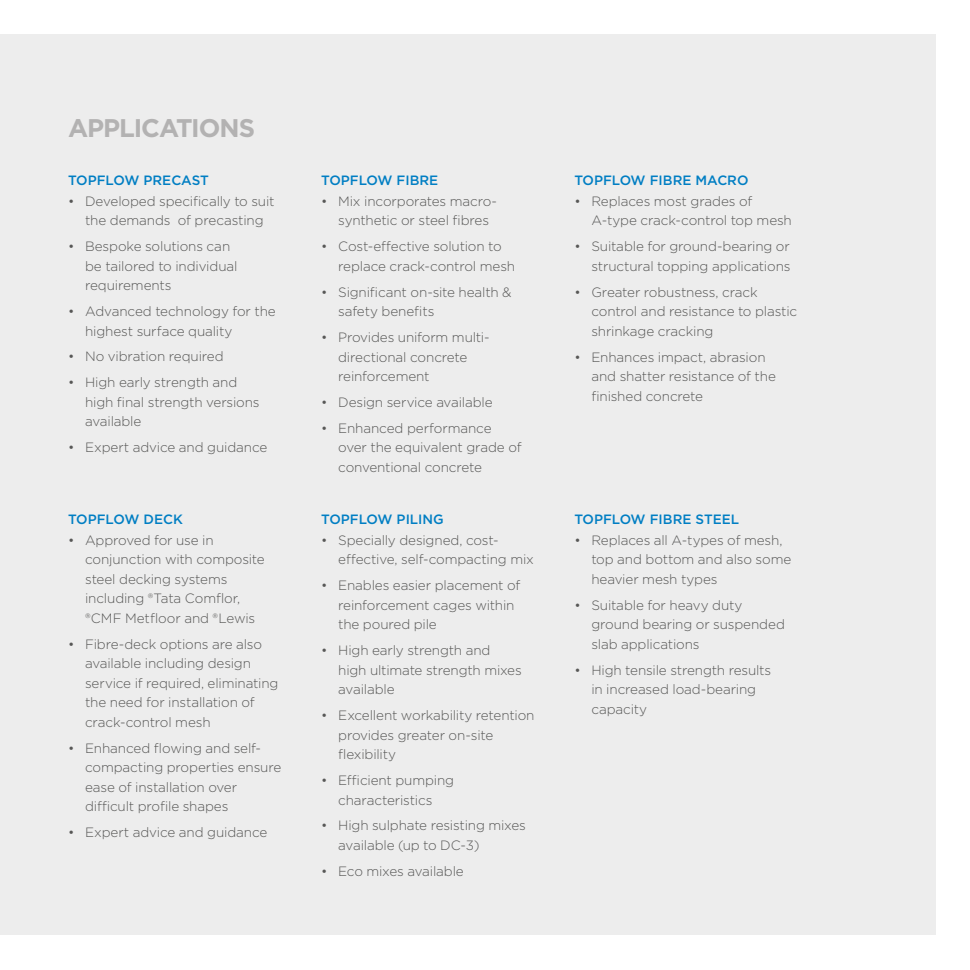
<style>
.page{position:relative;width:970px;height:970px;background:#fff}
.page>*{position:absolute;margin:0;border:0;box-sizing:border-box;transform-origin:0 0}
.t1{font:700 25.5px "Gotham";letter-spacing:-.04em;color:#b3b2b2}
.t2{font:300 13.5px/19.5px "Gotham";letter-spacing:-.01em;color:#575756}
.t3{font:500 13.5px "Gotham";color:#007ec3}
</style>
<div class="page">
<div style="left:0;top:35px;width:935px;height:900px;background:#ededed"></div>
<h1 class="t1" style="left:68px;top:111px;width:188px">APPLICATIONS</h1>
<p class="t3" style="left:68px;top:172px;width:142px">TOPFLOW PRECAST</p>
<p class="t2" style="left:68px;top:191px;width:208px;text-align:center">• Developed specifically to suit the demands of precasting</p>
<p class="t2" style="left:85px;top:236px;width:154px;text-indent:-17px">• Bespoke solutions can be tailored to individual requirements</p>
<p class="t2" style="left:85px;top:301px;width:192px;text-indent:-17px">• Advanced technology for the highest surface quality</p>
<p class="t2" style="left:68px;top:346px;width:157px">• No vibration required</p>
<p class="t2" style="left:85px;top:372px;width:176px;text-indent:-17px">• High early strength and high final strength versions available</p>
<p class="t2" style="left:68px;top:437px;width:201px">• Expert advice and guidance</p>
<p class="t3" style="left:68px;top:510px;width:116px">TOPFLOW DECK</p>
<p class="t2" style="left:85px;top:530px;width:181px;text-indent:-17px">• Approved for use in conjunction with composite steel decking systems including ®Tata Comflor, ®CMF Metfloor and ®Lewis</p>
<p class="t2" style="left:85px;top:634px;width:195px;text-indent:-17px">• Fibre-deck options are also available including design service if required, eliminating the need for installation of crack-control mesh</p>
<p class="t2" style="left:85px;top:737px;width:198px;text-indent:-17px">• Enhanced flowing and self&shy;compacting properties ensure ease of installation over difficult profile shapes</p>
<p class="t2" style="left:68px;top:822px;width:201px">• Expert advice and guidance</p>
<p class="t3" style="left:321px;top:172px;width:119px">TOPFLOW FIBRE</p>
<p class="t2" style="left:338px;top:191px;width:160px;text-indent:-17px">• Mix incorporates macro&shy;synthetic or steel fibres</p>
<p class="t2" style="left:338px;top:236px;width:178px;text-indent:-17px">• Cost-effective solution to replace crack-control mesh</p>
<p class="t2" style="left:338px;top:282px;width:175px;text-indent:-17px">• Significant on-site health &amp; safety benefits</p>
<p class="t2" style="left:338px;top:327px;width:153px;text-indent:-17px">• Provides uniform multi&shy;directional concrete reinforcement</p>
<p class="t2" style="left:321px;top:392px;width:173px">• Design service available</p>
<p class="t2" style="left:338px;top:418px;width:185px;text-indent:-17px">• Enhanced performance over the equivalent grade of conventional concrete</p>
<p class="t3" style="left:321px;top:510px;width:124px">TOPFLOW PILING</p>
<p class="t2" style="left:338px;top:530px;width:197px;text-indent:-17px">• Specially designed, cost&shy;effective, self-compacting mix</p>
<p class="t2" style="left:338px;top:575px;width:184px;text-indent:-17px">• Enables easier placement of reinforcement cages within the poured pile</p>
<p class="t2" style="left:338px;top:640px;width:185px;text-indent:-17px">• High early strength and high ultimate strength mixes available</p>
<p class="t2" style="left:338px;top:705px;width:198px;text-indent:-17px">• Excellent workability retention provides greater on-site flexibility</p>
<p class="t2" style="left:321px;top:770px;width:134px;text-align:center">• Efficient pumping characteristics</p>
<p class="t2" style="left:338px;top:815px;width:189px;text-indent:-17px">• High sulphate resisting mixes available (up to DC-3)</p>
<p class="t2" style="left:321px;top:860px;width:144px">• Eco mixes available</p>
<p class="t3" style="left:574px;top:172px;width:176px">TOPFLOW FIBRE MACRO</p>
<p class="t2" style="left:591px;top:191px;width:202px;text-indent:-17px">• Replaces most grades of<br>A-type crack-control top mesh</p>
<p class="t2" style="left:574px;top:236px;width:218px;text-align:right">• Suitable for ground-bearing or structural topping applications</p>
<p class="t2" style="left:591px;top:282px;width:207px;text-indent:-17px">• Greater robustness, crack control and resistance to plastic shrinkage cracking</p>
<p class="t2" style="left:591px;top:346px;width:186px;text-indent:-17px">• Enhances impact, abrasion and shatter resistance of the finished concrete</p>
<p class="t3" style="left:574px;top:510px;width:166px">TOPFLOW FIBRE STEEL</p>
<p class="t2" style="left:591px;top:530px;width:201px;text-indent:-17px">• Replaces all A-types of mesh, top and bottom and also some heavier mesh types</p>
<p class="t2" style="left:591px;top:595px;width:195px;text-indent:-17px">• Suitable for heavy duty ground bearing or suspended slab applications</p>
<p class="t2" style="left:591px;top:659px;width:181px;text-indent:-17px">• High tensile strength results in increased load-bearing capacity</p>
</div>
